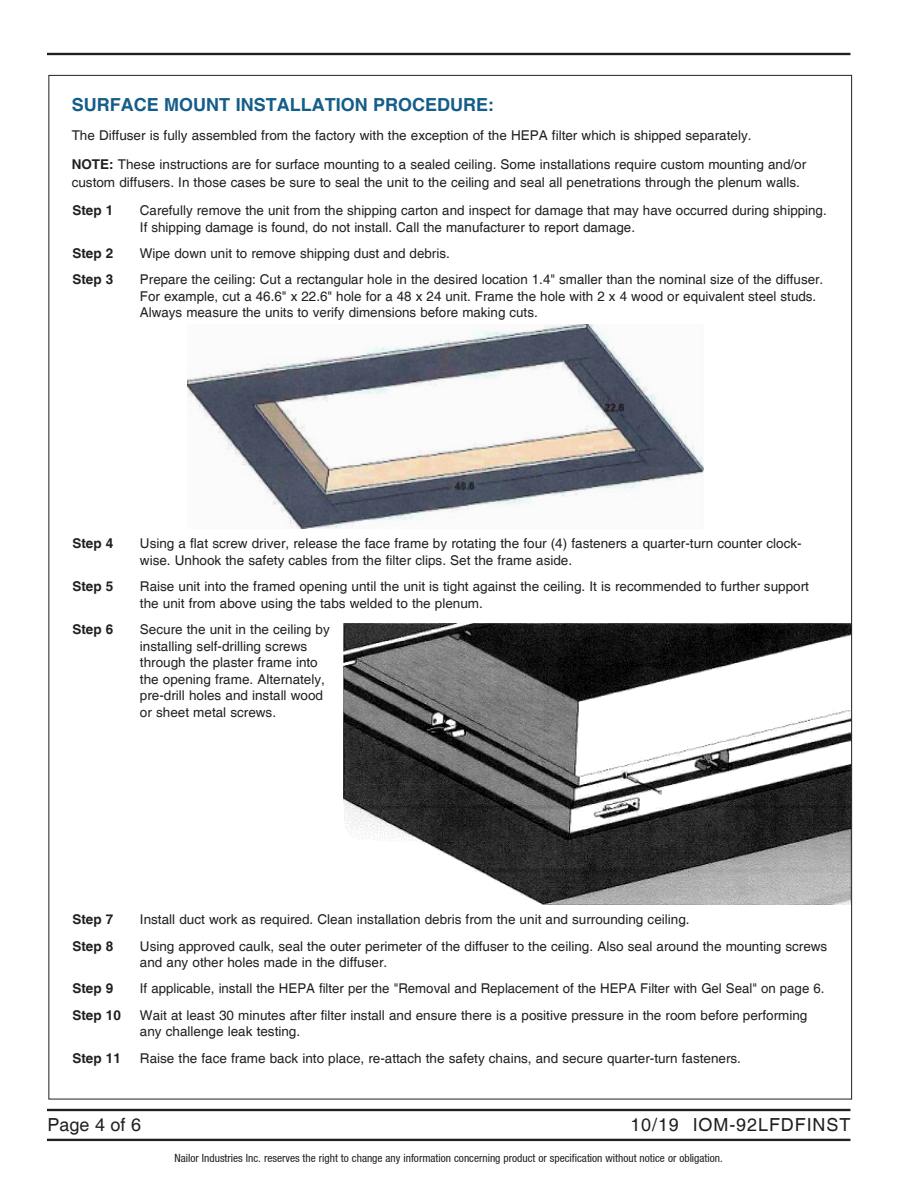
<style>
.page{position:relative;width:918px;height:1188px;background:#fff}
.page>*{position:absolute;margin:0;border:0;box-sizing:border-box;transform-origin:0 0}
.t1{font:700 18px "Helvetica";color:#145d88}
.t2{font:18px "Helvetica";letter-spacing:.05em;color:#231f20}
.t3{font:13.5px/16.5px "Helvetica";color:#231f20}
.t4{font:700 13.5px "Helvetica";color:#231f20}
.t5{font:condensed 11.4px "Helvetica 57";color:#231f20}
.s1{font-weight:700}
</style>
<div class="page">
<img style="left:343px;top:623px;width:507px;height:282px">
<img style="left:187px;top:324px;width:516px;height:204px">
<hr style="left:47px;top:1109px;width:803px;height:2px;background:#231f20">
<hr style="left:47px;top:1139px;width:803px;height:2px;background:#231f20">
<hr style="left:47px;top:53px;width:803px;height:2px;background:#231f20">
<p class="t1" style="left:72px;top:94px;width:424px">SURFACE MOUNT INSTALLATION PROCEDURE:</p>
<p class="t3" style="left:72px;top:127px;width:681px">The Diffuser is fully assembled from the factory with the exception of the HEPA filter which is shipped separately.</p>
<p class="t3" style="left:72px;top:155px;width:736px;line-height:18px"><span class="s1">NOTE:</span> These instructions are for surface mounting to a sealed ceiling. Some installations require custom mounting and/or custom diffusers. In those cases be sure to seal the unit to the ceiling and seal all penetrations through the plenum walls.</p>
<p class="t4" style="left:72px;top:202px;width:42px">Step 1</p>
<p class="t3" style="left:140px;top:203px;width:688px">Carefully remove the unit from the shipping carton and inspect for damage that may have occurred during shipping.<br>If shipping damage is found, do not install. Call the manufacturer to report damage.</p>
<p class="t4" style="left:72px;top:245px;width:42px">Step 2</p>
<p class="t3" style="left:140px;top:246px;width:311px">Wipe down unit to remove shipping dust and debris.</p>
<p class="t4" style="left:72px;top:272px;width:42px">Step 3</p>
<p class="t3" style="left:140px;top:272px;width:685px">Prepare the ceiling: Cut a rectangular hole in the desired location 1.4" smaller than the nominal size of the diffuser.<br>For example, cut a 46.6" x 22.6" hole for a 48 x 24 unit. Frame the hole with 2 x 4 wood or equivalent steel studs.<br>Always measure the units to verify dimensions before making cuts.</p>
<p class="t4" style="left:72px;top:536px;width:42px">Step 4</p>
<p class="t3" style="left:140px;top:536px;width:663px">Using a flat screw driver, release the face frame by rotating the four (4) fasteners a quarter-turn counter clock&shy;wise. Unhook the safety cables from the filter clips. Set the frame aside.</p>
<p class="t4" style="left:72px;top:578px;width:42px">Step 5</p>
<p class="t3" style="left:140px;top:579px;width:671px">Raise unit into the framed opening until the unit is tight against the ceiling. It is recommended to further support the unit from above using the tabs welded to the plenum.</p>
<p class="t4" style="left:72px;top:621px;width:42px">Step 6</p>
<p class="t3" style="left:140px;top:622px;width:191px">Secure the unit in the ceiling by installing self-drilling screws through the plaster frame into the opening frame. Alternately, pre-drill holes and install wood or sheet metal screws.</p>
<p class="t4" style="left:72px;top:911px;width:42px">Step 7</p>
<p class="t3" style="left:140px;top:912px;width:551px">Install duct work as required. Clean installation debris from the unit and surrounding ceiling.</p>
<p class="t4" style="left:72px;top:938px;width:42px">Step 8</p>
<p class="t3" style="left:140px;top:938px;width:689px">Using approved caulk, seal the outer perimeter of the diffuser to the ceiling. Also seal around the mounting screws and any other holes made in the diffuser.</p>
<p class="t4" style="left:72px;top:980px;width:42px">Step 9</p>
<p class="t3" style="left:140px;top:981px;width:686px">If applicable, install the HEPA filter per the "Removal and Replacement of the HEPA Filter with Gel Seal" on page 6.</p>
<p class="t4" style="left:72px;top:1007px;width:50px">Step 10</p>
<p class="t3" style="left:140px;top:1007px;width:669px">Wait at least 30 minutes after filter install and ensure there is a positive pressure in the room before performing any challenge leak testing.</p>
<p class="t4" style="left:72px;top:1050px;width:50px">Step 11</p>
<p class="t3" style="left:140px;top:1050px;width:603px">Raise the face frame back into place, re-attach the safety chains, and secure quarter-turn fasteners.</p>
<p class="t2" style="left:47px;top:1114px;width:95px">Page 4 of 6</p>
<p class="t2" style="left:630px;top:1114px;width:222px">10/19 IOM-92LFDFINST</p>
<p class="t5" style="left:175px;top:1151px;width:550px">Nailor Industries Inc. reserves the right to change any information concerning product or specification without notice or obligation.</p>
</div>
